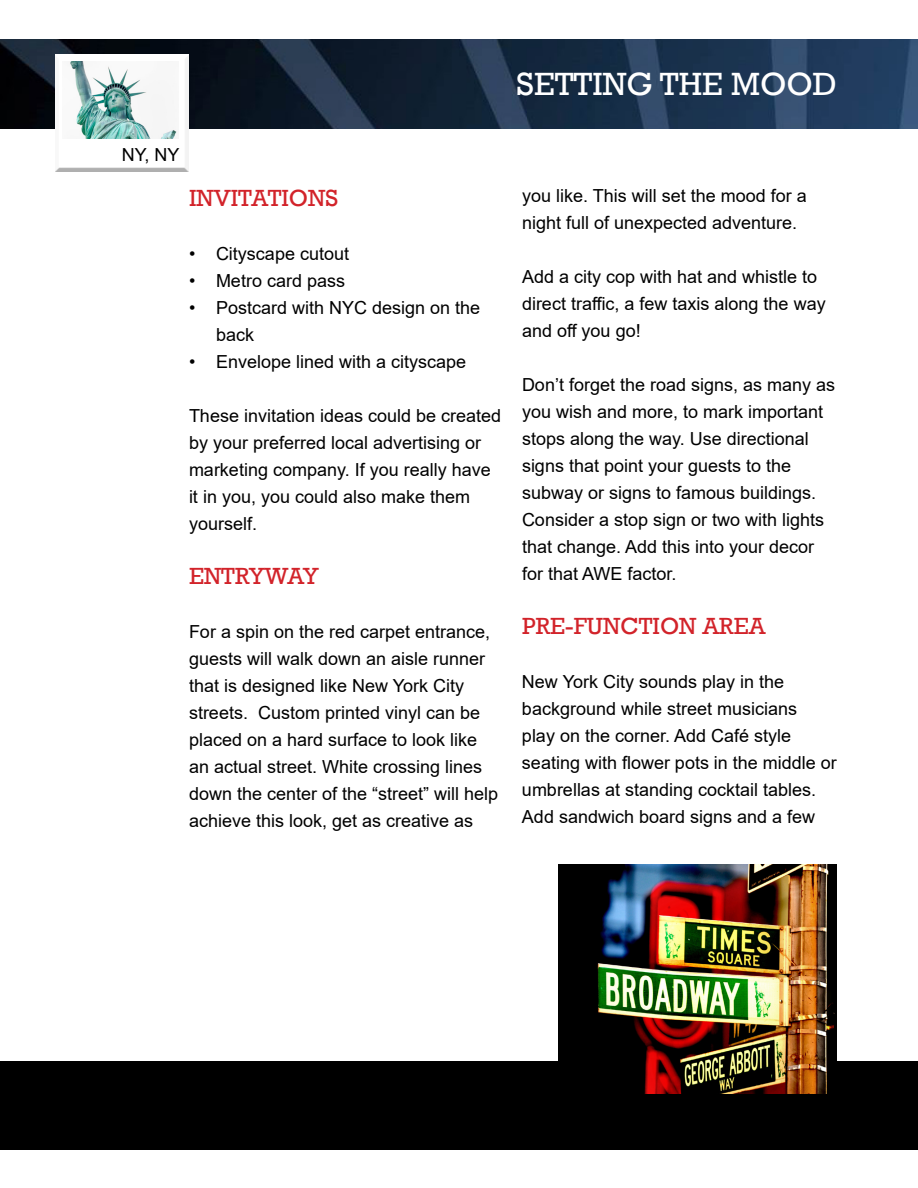
<style>
.page{position:relative;width:918px;height:1188px;background:#fff}
.page>*{position:absolute;margin:0;border:0;box-sizing:border-box;transform-origin:0 0}
.t1{font:33px "Rockwell";color:#fff}
.t2{font:24px "Rockwell";color:#d2232a}
.t3{font:18px/27px "Arial";color:#000}
</style>
<div class="page">
<div style="left:0;top:1061px;width:918px;height:89px;background:#000"></div>
<img style="left:0;top:40px;width:918px;height:88px">
<div style="left:49px;top:48px;width:145px;height:11px;background:#fff;opacity:.75"></div>
<div style="left:49px;top:54px;width:145px;height:119px;background:#000;opacity:.45"></div>
<img style="left:63px;top:62px;width:115px;height:77px">
<img style="left:558px;top:864px;width:279px;height:229px">
<h1 class="t1" style="left:517px;top:64px;width:322px">SETTING THE MOOD</h1>
<p class="t3" style="left:122px;top:141px;width:59px">NY, NY</p>
<h2 class="t2" style="left:189px;top:184px;width:151px">INVITATIONS</h2>
<p class="t3" style="left:189px;top:240px;width:162px">• Cityscape cutout</p>
<p class="t3" style="left:189px;top:267px;width:158px">• Metro card pass</p>
<p class="t3" style="left:216px;top:294px;width:266px;text-indent:-27px">• Postcard with NYC design on the back</p>
<p class="t3" style="left:189px;top:348px;width:279px">• Envelope lined with a cityscape</p>
<p class="t3" style="left:189px;top:402px;width:314px">These invitation ideas could be created by your preferred local advertising or marketing company. If you really have it in you, you could also make them yourself.</p>
<h2 class="t2" style="left:189px;top:562px;width:131px">ENTRYWAY</h2>
<p class="t3" style="left:189px;top:618px;width:311px">For a spin on the red carpet entrance, guests will walk down an aisle runner that is designed like New York City streets. Custom printed vinyl can be placed on a hard surface to look like an actual street. White crossing lines down the center of the “street” will help achieve this look, get as creative as</p>
<p class="t3" style="left:522px;top:182px;width:286px">you like. This will set the mood for a night full of unexpected adventure.</p>
<p class="t3" style="left:522px;top:263px;width:305px">Add a city cop with hat and whistle to direct traffic, a few taxis along the way and off you go!</p>
<p class="t3" style="left:522px;top:371px;width:315px">Don’t forget the road signs, as many as you wish and more, to mark important stops along the way. Use directional signs that point your guests to the subway or signs to famous buildings.<br>Consider a stop sign or two with lights that change. Add this into your decor for that AWE factor.</p>
<h2 class="t2" style="left:522px;top:612px;width:245px">PRE-FUNCTION AREA</h2>
<p class="t3" style="left:522px;top:668px;width:316px">New York City sounds play in the background while street musicians<br>play on the corner. Add Café style seating with flower pots in the middle or umbrellas at standing cocktail tables.<br>Add sandwich board signs and a few</p>
</div>
